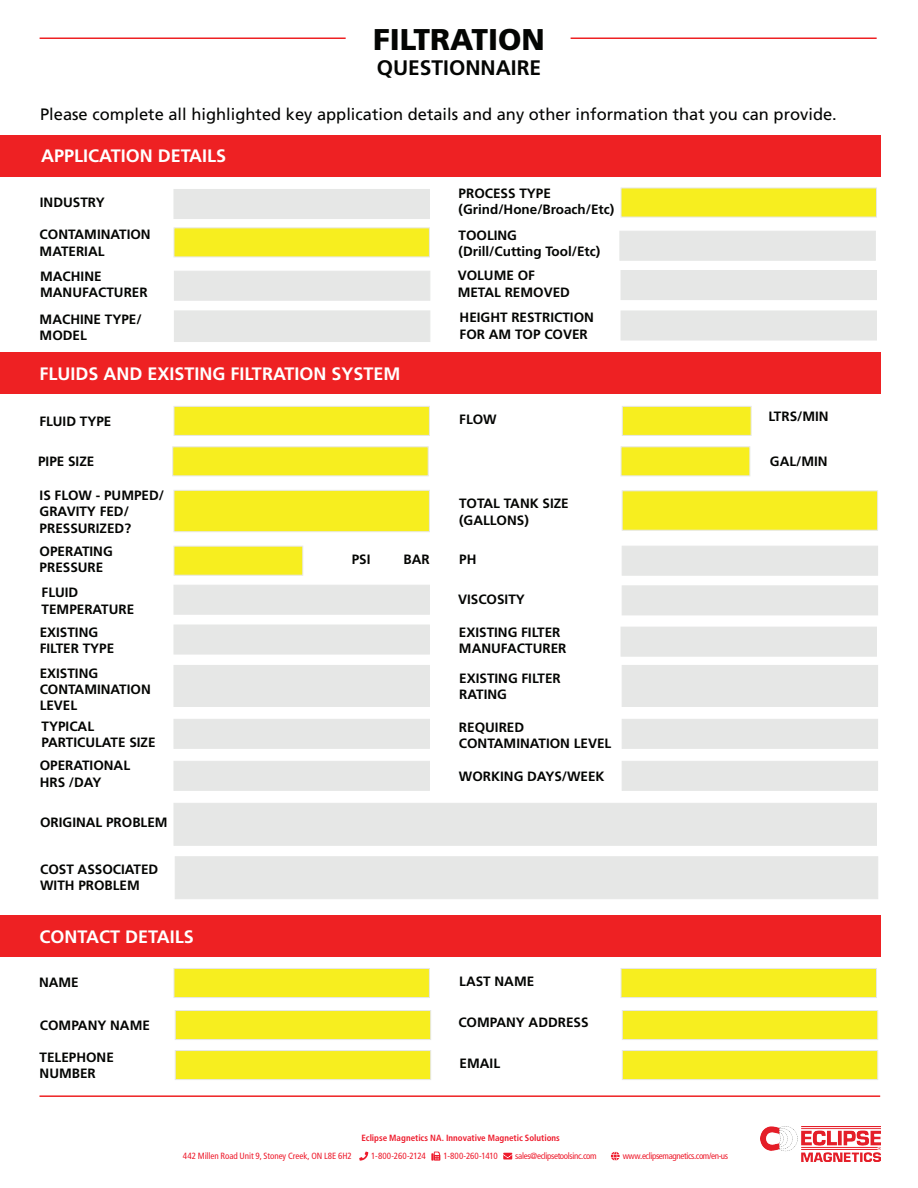
<style>
.page{position:relative;width:918px;height:1188px;background:#fff}
.page>*{position:absolute;margin:0;border:0;box-sizing:border-box;transform-origin:0 0}
.t1{font:900 30px "Frutiger";color:#040503}
.t2{font:700 21px "Frutiger";color:#040503}
.t3{font:700 18px "Frutiger";color:#fff}
.t4{font:16.5px "Frutiger";color:#040503}
.t5{font:700 13.5px/16.2px "Frutiger";color:#040503}
.t6{font:condensed 9px "Frutiger";letter-spacing:-.04em;color:#ee1b2c}
.t7{font:700 condensed 9px "Frutiger";color:#ee1b2c}
.t8{font:condensed 9px "Frutiger";letter-spacing:-.005em;color:#ee1b2c}
.t9{font:condensed 9px "Frutiger";letter-spacing:-.015em;color:#ee1b2c}
</style>
<div class="page">
<img style="left:761px;top:1126px;width:119px;height:35px">
<hr style="left:39px;top:1095px;width:841px;height:2px;background:#ee2123">
<hr style="left:40px;top:38px;width:306px;height:1px;background:#ee2123">
<hr style="left:571px;top:38px;width:306px;height:1px;background:#ee2123">
<div style="left:0;top:135px;width:880px;height:42px;background:#ee2123"></div>
<div style="left:174px;top:189px;width:256px;height:30px;background:#e6e7e6"></div>
<div style="left:0;top:353px;width:880px;height:41px;background:#ee2123"></div>
<div style="left:174px;top:228px;width:256px;height:29px;background:#f7ee1f"></div>
<div style="left:174px;top:271px;width:256px;height:29px;background:#e6e7e6"></div>
<div style="left:174px;top:311px;width:256px;height:31px;background:#e6e7e6"></div>
<div style="left:621px;top:188px;width:256px;height:29px;background:#f7ee1f"></div>
<div style="left:620px;top:231px;width:256px;height:29px;background:#e6e7e6"></div>
<div style="left:621px;top:270px;width:256px;height:30px;background:#e6e7e6"></div>
<div style="left:621px;top:311px;width:256px;height:29px;background:#e6e7e6"></div>
<div style="left:174px;top:406px;width:256px;height:30px;background:#f7ee1f;border:1px solid #e6e7e6"></div>
<div style="left:174px;top:490px;width:256px;height:42px;background:#f7ee1f;border:1px solid #e6e7e6"></div>
<div style="left:174px;top:546px;width:129px;height:29px;background:#f7ee1f;border:1px solid #e6e7e6"></div>
<div style="left:174px;top:585px;width:256px;height:29px;background:#e6e7e6"></div>
<div style="left:174px;top:625px;width:256px;height:29px;background:#e6e7e6"></div>
<div style="left:174px;top:665px;width:256px;height:42px;background:#e6e7e6"></div>
<div style="left:174px;top:719px;width:256px;height:30px;background:#e6e7e6"></div>
<div style="left:174px;top:761px;width:256px;height:30px;background:#e6e7e6"></div>
<div style="left:174px;top:803px;width:703px;height:42px;background:#e6e7e6"></div>
<div style="left:622px;top:491px;width:256px;height:39px;background:#f7ee1f"></div>
<div style="left:622px;top:546px;width:256px;height:29px;background:#e6e7e6"></div>
<div style="left:622px;top:665px;width:256px;height:42px;background:#e6e7e6"></div>
<div style="left:622px;top:586px;width:256px;height:29px;background:#e6e7e6"></div>
<div style="left:621px;top:627px;width:256px;height:29px;background:#e6e7e6"></div>
<div style="left:622px;top:719px;width:256px;height:30px;background:#e6e7e6"></div>
<div style="left:622px;top:761px;width:256px;height:30px;background:#e6e7e6"></div>
<div style="left:175px;top:857px;width:703px;height:42px;background:#e6e7e6"></div>
<div style="left:0;top:916px;width:880px;height:41px;background:#ee2123"></div>
<div style="left:174px;top:968px;width:256px;height:30px;background:#f7ee1f;border:1px solid #e6e7e6"></div>
<div style="left:621px;top:968px;width:256px;height:30px;background:#f7ee1f;border:1px solid #e6e7e6"></div>
<div style="left:175px;top:1010px;width:256px;height:30px;background:#f7ee1f;border:1px solid #e6e7e6"></div>
<div style="left:622px;top:1010px;width:256px;height:30px;background:#f7ee1f;border:1px solid #e6e7e6"></div>
<div style="left:175px;top:1050px;width:256px;height:30px;background:#f7ee1f;border:1px solid #e6e7e6"></div>
<div style="left:622px;top:1050px;width:256px;height:30px;background:#f7ee1f;border:1px solid #e6e7e6"></div>
<div style="left:622px;top:406px;width:129px;height:30px;background:#f7ee1f;border:1px solid #e6e7e6"></div>
<div style="left:173px;top:447px;width:255px;height:29px;background:#f7ee1f"></div>
<div style="left:621px;top:447px;width:129px;height:29px;background:#f7ee1f"></div>
<svg style="left:359px;top:1152px;width:9px;height:9px"></svg>
<svg style="left:431px;top:1152px;width:9px;height:9px"></svg>
<svg style="left:503px;top:1153px;width:9px;height:6px"></svg>
<svg style="left:611px;top:1152px;width:9px;height:8px"></svg>
<h1 class="t1" style="left:373px;top:21px;width:173px">FILTRATION</h1>
<h2 class="t2" style="left:377px;top:55px;width:166px">QUESTIONNAIRE</h2>
<p class="t4" style="left:40px;top:104px;width:798px">Please complete all highlighted key application details and any other information that you can provide.</p>
<h3 class="t3" style="left:41px;top:145px;width:187px">APPLICATION DETAILS</h3>
<p class="t5" style="left:40px;top:194px;width:66px">INDUSTRY</p>
<p class="t5" style="left:40px;top:227px;width:113px">CONTAMINATION<br>MATERIAL</p>
<p class="t5" style="left:40px;top:268px;width:109px">MACHINE<br>MANUFACTURER</p>
<p class="t5" style="left:459px;top:185px;width:157px">PROCESS TYPE (Grind/Hone/Broach/Etc)</p>
<p class="t5" style="left:459px;top:228px;width:143px">TOOLING (Drill/Cutting Tool/Etc)</p>
<p class="t5" style="left:458px;top:268px;width:114px">VOLUME OF<br>METAL REMOVED</p>
<p class="t5" style="left:40px;top:311px;width:104px">MACHINE TYPE/<br>MODEL</p>
<p class="t5" style="left:460px;top:310px;width:136px">HEIGHT RESTRICTION<br>FOR AM TOP COVER</p>
<h3 class="t3" style="left:40px;top:363px;width:363px">FLUIDS AND EXISTING FILTRATION SYSTEM</h3>
<p class="t5" style="left:39px;top:413px;width:74px">FLUID TYPE</p>
<p class="t5" style="left:459px;top:411px;width:39px">FLOW</p>
<p class="t5" style="left:768px;top:408px;width:62px">LTRS/MIN</p>
<p class="t5" style="left:38px;top:454px;width:58px">PIPE SIZE</p>
<p class="t5" style="left:770px;top:453px;width:59px">GAL/MIN</p>
<p class="t5" style="left:40px;top:488px;width:126px">IS FLOW - PUMPED/<br>GRAVITY FED/<br>PRESSURIZED?</p>
<p class="t5" style="left:40px;top:543px;width:75px">OPERATING<br>PRESSURE</p>
<p class="t5" style="left:42px;top:585px;width:94px">FLUID<br>TEMPERATURE</p>
<p class="t5" style="left:352px;top:551px;width:20px">PSI</p>
<p class="t5" style="left:403px;top:551px;width:28px">BAR</p>
<p class="t5" style="left:459px;top:496px;width:111px">TOTAL TANK SIZE (GALLONS)</p>
<p class="t5" style="left:459px;top:551px;width:19px">PH</p>
<p class="t5" style="left:458px;top:591px;width:68px">VISCOSITY</p>
<p class="t5" style="left:40px;top:624px;width:76px">EXISTING<br>FILTER TYPE</p>
<p class="t5" style="left:459px;top:624px;width:109px">EXISTING FILTER<br>MANUFACTURER</p>
<p class="t5" style="left:40px;top:665px;width:113px">EXISTING<br>CONTAMINATION<br>LEVEL</p>
<p class="t5" style="left:42px;top:718px;width:116px">TYPICAL<br>PARTICULATE SIZE</p>
<p class="t5" style="left:40px;top:758px;width:92px">OPERATIONAL<br>HRS /DAY</p>
<p class="t5" style="left:40px;top:814px;width:129px">ORIGINAL PROBLEM</p>
<p class="t5" style="left:459px;top:670px;width:103px">EXISTING FILTER<br>RATING</p>
<p class="t5" style="left:459px;top:719px;width:154px">REQUIRED<br>CONTAMINATION LEVEL</p>
<p class="t5" style="left:459px;top:768px;width:147px">WORKING DAYS/WEEK</p>
<p class="t5" style="left:40px;top:861px;width:120px">COST ASSOCIATED<br>WITH PROBLEM</p>
<h3 class="t3" style="left:40px;top:926px;width:156px">CONTACT DETAILS</h3>
<p class="t5" style="left:39px;top:974px;width:41px">NAME</p>
<p class="t5" style="left:459px;top:973px;width:77px">LAST NAME</p>
<p class="t5" style="left:40px;top:1017px;width:112px">COMPANY NAME</p>
<p class="t5" style="left:458px;top:1014px;width:132px">COMPANY ADDRESS</p>
<p class="t5" style="left:40px;top:1049px;width:76px">TELEPHONE<br>NUMBER</p>
<p class="t5" style="left:460px;top:1056px;width:42px">EMAIL</p>
<p class="t7" style="left:361px;top:1133px;width:200px">Eclipse Magnetics NA. Innovative Magnetic Solutions</p>
<p class="t8" style="left:183px;top:1151px;width:171px">442 Millen Road Unit 9, Stoney Creek, ON L8E 6H2</p>
<p class="t9" style="left:371px;top:1151px;width:56px">1-800-260-2124</p>
<p class="t9" style="left:443px;top:1151px;width:56px">1-800-260-1410</p>
<p class="t6" style="left:515px;top:1151px;width:83px">sales@eclipsetoolsinc.com</p>
<p class="t6" style="left:623px;top:1151px;width:107px">www.eclipsemagnetics.com/en-us</p>
</div>
